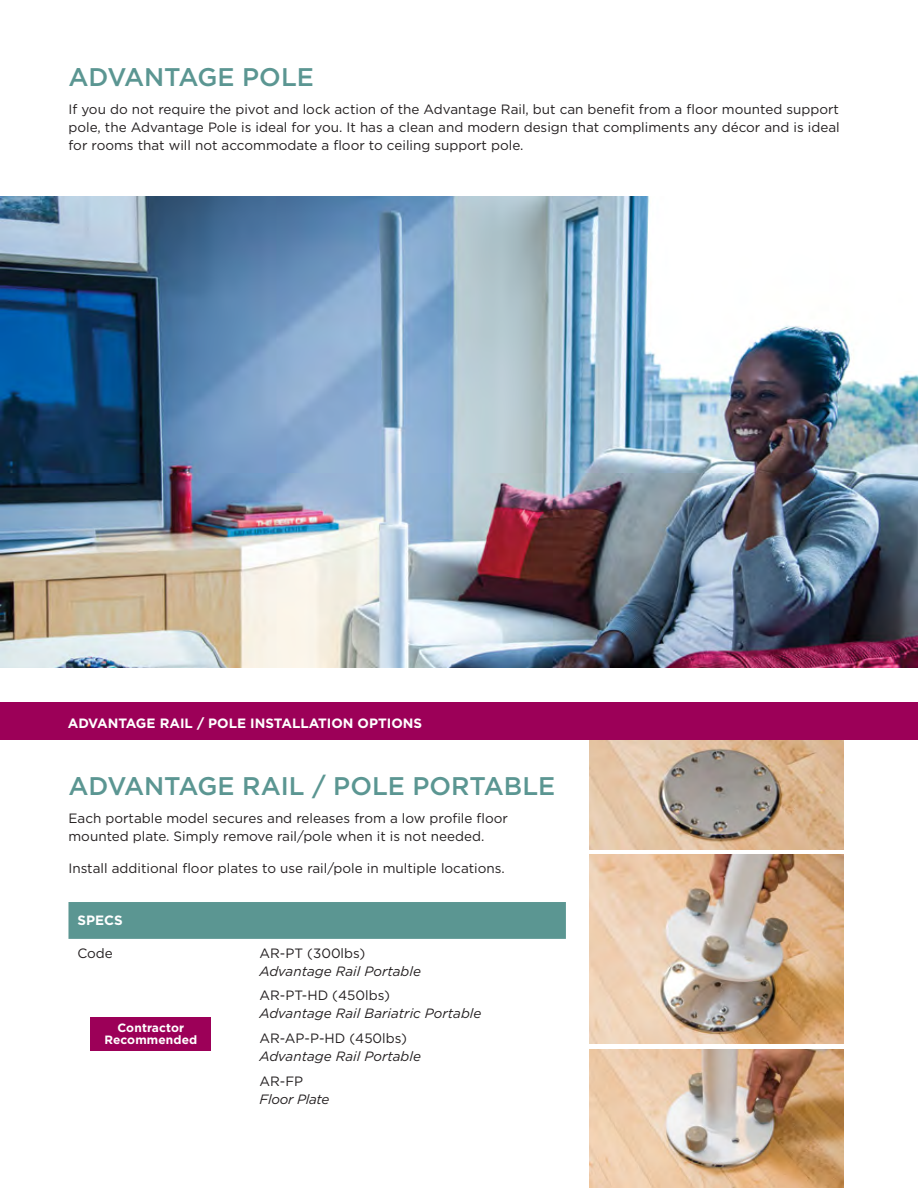
<style>
.page{position:relative;width:918px;height:1188px;background:#fff}
.page>*{position:absolute;margin:0;border:0;box-sizing:border-box;transform-origin:0 0}
.t1{font:500 25.5px "Gotham";color:#5b9692}
.t2{font:13.5px/18px "Gotham";color:#231f20;text-align:justify}
.t3{font:italic 13.5px "Gotham";color:#231f20}
.t4{font:700 13.5px "Gotham";color:#fff}
.t5{font:italic 13.5px "Gotham";letter-spacing:-.02em;color:#231f20}
.t6{font:700 12px/12px "Gotham";letter-spacing:.01em;color:#fff;text-align:center}
</style>
<div class="page">
<img style="left:589px;top:740px;width:255px;height:109px">
<div style="left:68px;top:902px;width:498px;height:37px;background:#5b9692"></div>
<img style="left:0;top:197px;width:918px;height:470px">
<div style="left:91px;top:1017px;width:120px;height:33px;background:#9c0058"></div>
<div style="left:0;top:702px;width:918px;height:38px;background:#9c0058"></div>
<img style="left:589px;top:1049px;width:255px;height:139px">
<img style="left:589px;top:854px;width:255px;height:190px">
<h1 class="t1" style="left:68px;top:63px;width:247px">ADVANTAGE POLE</h1>
<p class="t2" style="left:68px;top:100px;width:773px">If you do not require the pivot and lock action of the Advantage Rail, but can benefit from a floor mounted support pole, the Advantage Pole is ideal for you. It has a clean and modern design that compliments any décor and is ideal for rooms that will not accommodate a floor to ceiling support pole.</p>
<p class="t4" style="left:68px;top:715px;width:356px">ADVANTAGE RAIL / POLE INSTALLATION OPTIONS</p>
<h1 class="t1" style="left:68px;top:772px;width:488px">ADVANTAGE RAIL / POLE PORTABLE</h1>
<p class="t2" style="left:68px;top:809px;width:441px">Each portable model secures and releases from a low profile floor mounted plate. Simply remove rail/pole when it is not needed.</p>
<p class="t2" style="left:68px;top:859px;width:438px">Install additional floor plates to use rail/pole in multiple locations.</p>
<p class="t4" style="left:77px;top:913px;width:47px">SPECS</p>
<p class="t2" style="left:77px;top:944px;width:37px">Code</p>
<p class="t2" style="left:259px;top:944px;width:108px">AR-PT (300lbs)</p>
<p class="t3" style="left:259px;top:963px;width:163px">Advantage Rail Portable</p>
<p class="t2" style="left:259px;top:986px;width:132px">AR-PT-HD (450lbs)</p>
<p class="t3" style="left:259px;top:1006px;width:223px">Advantage Rail Bariatric Portable</p>
<p class="t2" style="left:259px;top:1029px;width:149px">AR-AP-P-HD (450lbs)</p>
<p class="t3" style="left:259px;top:1049px;width:163px">Advantage Rail Portable</p>
<p class="t2" style="left:259px;top:1072px;width:45px">AR-FP</p>
<p class="t5" style="left:259px;top:1092px;width:71px">Floor Plate</p>
<p class="t6" style="left:104px;top:1021px;width:94px">Contractor<br>Recommended</p>
</div>
